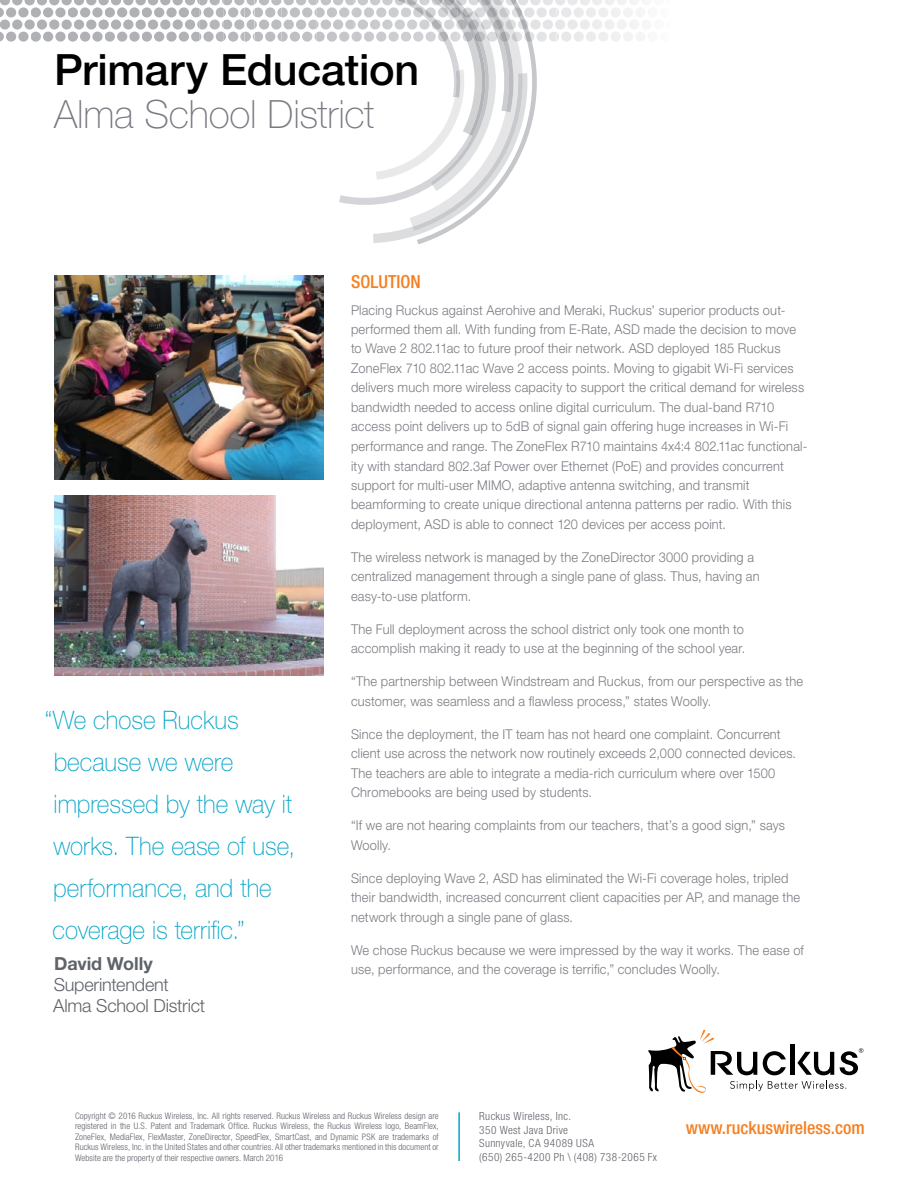
<style>
.page{position:relative;width:918px;height:1188px;background:#fff}
.page>*{position:absolute;margin:0;border:0;box-sizing:border-box;transform-origin:0 0}
.t1{font:500 43.2px "Helvetica Neue LT Std";letter-spacing:-.005em;color:#000}
.t2{font:100 39px "Helvetica Neue LT Std";letter-spacing:-.01em;color:#787b81}
.t3{font:100 25.5px/42px "Helvetica Neue LT Std";color:#00a4c7;scale:.95 1}
.t4{font:300 18px/21px "Helvetica Neue LT Std";letter-spacing:-.01em;color:#5f636a}
.t5{font:500 condensed 18px "Helvetica Neue LT Std";color:#f58021}
.t6{font:700 18px "Helvetica Neue LT Std";letter-spacing:-.005em;color:#5f636a}
.t7{font:300 13.5px/19.5px "Helvetica Neue LT Std";letter-spacing:.015em;color:#787b81;scale:.95 1}
.t8{font:300 condensed 11.25px/13.5px "Helvetica Neue LT Std";letter-spacing:.035em;color:#5f636a}
.t9{font:300 condensed 9px/10.5px "Helvetica Neue LT Std";letter-spacing:.005em;color:#5f636a;text-align:justify}
</style>
<div class="page">
<div style="left:0;top:0;width:10px;height:5px;background:#afb1b5"></div>
<div style="left:12px;top:0;width:10px;height:5px;background:#afb1b5"></div>
<svg style="left:24px;top:0;width:11px;height:5px"></svg>
<div style="left:37px;top:0;width:10px;height:5px;background:#afb1b5"></div>
<div style="left:49px;top:0;width:10px;height:5px;background:#afb1b5"></div>
<div style="left:62px;top:0;width:10px;height:5px;background:#afb1b5"></div>
<div style="left:74px;top:0;width:10px;height:5px;background:#afb1b5"></div>
<div style="left:86px;top:0;width:10px;height:5px;background:#afb1b5"></div>
<div style="left:99px;top:0;width:10px;height:5px;background:#afb1b5"></div>
<div style="left:111px;top:0;width:10px;height:5px;background:#afb1b5"></div>
<div style="left:123px;top:0;width:10px;height:5px;background:#afb1b5"></div>
<div style="left:136px;top:0;width:10px;height:5px;background:#afb1b5"></div>
<div style="left:148px;top:0;width:10px;height:5px;background:#afb1b5"></div>
<svg style="left:160px;top:0;width:11px;height:5px"></svg>
<svg style="left:0;top:7px;width:4px;height:10px"></svg>
<svg style="left:6px;top:7px;width:10px;height:10px"></svg>
<svg style="left:18px;top:7px;width:11px;height:10px"></svg>
<svg style="left:31px;top:7px;width:10px;height:10px"></svg>
<svg style="left:43px;top:7px;width:10px;height:10px"></svg>
<svg style="left:55px;top:7px;width:11px;height:10px"></svg>
<svg style="left:68px;top:7px;width:10px;height:10px"></svg>
<svg style="left:80px;top:7px;width:10px;height:10px"></svg>
<svg style="left:92px;top:7px;width:11px;height:10px"></svg>
<svg style="left:105px;top:7px;width:10px;height:10px"></svg>
<svg style="left:117px;top:7px;width:10px;height:10px"></svg>
<svg style="left:129px;top:7px;width:11px;height:10px"></svg>
<svg style="left:142px;top:7px;width:10px;height:10px"></svg>
<svg style="left:154px;top:7px;width:10px;height:10px"></svg>
<svg style="left:166px;top:7px;width:11px;height:10px"></svg>
<svg style="left:0;top:19px;width:10px;height:11px"></svg>
<svg style="left:12px;top:19px;width:10px;height:11px"></svg>
<svg style="left:24px;top:19px;width:11px;height:11px"></svg>
<svg style="left:37px;top:19px;width:10px;height:11px"></svg>
<svg style="left:49px;top:19px;width:10px;height:11px"></svg>
<svg style="left:62px;top:19px;width:10px;height:11px"></svg>
<svg style="left:74px;top:19px;width:10px;height:11px"></svg>
<svg style="left:86px;top:19px;width:10px;height:11px"></svg>
<svg style="left:99px;top:19px;width:10px;height:11px"></svg>
<svg style="left:111px;top:19px;width:10px;height:11px"></svg>
<svg style="left:123px;top:19px;width:10px;height:11px"></svg>
<svg style="left:136px;top:19px;width:10px;height:11px"></svg>
<svg style="left:148px;top:19px;width:10px;height:11px"></svg>
<svg style="left:160px;top:19px;width:11px;height:11px"></svg>
<svg style="left:0;top:32px;width:4px;height:10px"></svg>
<div style="left:6px;top:32px;width:10px;height:10px;background:#afb1b5;border-radius:5px"></div>
<svg style="left:18px;top:32px;width:11px;height:10px"></svg>
<div style="left:31px;top:32px;width:10px;height:10px;background:#afb1b5;border-radius:5px"></div>
<div style="left:43px;top:32px;width:10px;height:10px;background:#afb1b5;border-radius:5px"></div>
<svg style="left:55px;top:32px;width:11px;height:10px"></svg>
<div style="left:68px;top:32px;width:10px;height:10px;background:#afb1b5;border-radius:5px"></div>
<div style="left:80px;top:32px;width:10px;height:10px;background:#afb1b5;border-radius:5px"></div>
<svg style="left:92px;top:32px;width:11px;height:10px"></svg>
<div style="left:105px;top:32px;width:10px;height:10px;background:#afb1b5;border-radius:5px"></div>
<div style="left:117px;top:32px;width:10px;height:10px;background:#afb1b5;border-radius:5px"></div>
<svg style="left:129px;top:32px;width:11px;height:10px"></svg>
<div style="left:142px;top:32px;width:10px;height:10px;background:#afb1b5;border-radius:5px"></div>
<div style="left:154px;top:32px;width:10px;height:10px;background:#afb1b5;border-radius:5px"></div>
<svg style="left:166px;top:32px;width:11px;height:10px"></svg>
<svg style="left:173px;top:0;width:464px;height:243px"></svg>
<svg style="left:648px;top:1030px;width:215px;height:63px"></svg>
<hr style="left:458px;top:1112px;width:2px;height:49px;background:#00a4c7">
<img style="left:54px;top:275px;width:270px;height:204px">
<img style="left:54px;top:496px;width:270px;height:180px">
<h1 class="t1" style="left:54px;top:44px;width:367px">Primary Education</h1>
<h2 class="t2" style="left:54px;top:92px;width:322px">Alma School District</h2>
<h3 class="t3" style="left:53px;top:699px;width:257px;text-indent:-8px">“We chose Ruckus because we were impressed by the way it works. The ease of use, performance, and the coverage is terrific.”</h3>
<h3 class="t6" style="left:54px;top:953px;width:100px">David Wolly</h3>
<h3 class="t4" style="left:53px;top:974px;width:154px">Superintendent<br>Alma School District</h3>
<h3 class="t5" style="left:351px;top:271px;width:71px">SOLUTION</h3>
<p class="t7" style="left:351px;top:300px;width:482px">Placing Ruckus against Aerohive and Meraki, Ruckus’ superior products out&shy;performed them all. With funding from E-Rate, ASD made the decision to move to Wave 2 802.11ac to future proof their network. ASD deployed 185 Ruckus ZoneFlex 710 802.11ac Wave 2 access points. Moving to gigabit Wi-Fi services delivers much more wireless capacity to support the critical demand for wireless bandwidth needed to access online digital curriculum. The dual-band R710 access point delivers up to 5dB of signal gain offering huge increases in Wi-Fi performance and range. The ZoneFlex R710 maintains 4x4:4 802.11ac functional&shy;ity with standard 802.3af Power over Ethernet (PoE) and provides concurrent support for multi-user MIMO, adaptive antenna switching, and transmit beamforming to create unique directional antenna patterns per radio. With this deployment, ASD is able to connect 120 devices per access point.</p>
<p class="t7" style="left:351px;top:547px;width:432px">The wireless network is managed by the ZoneDirector 3000 providing a centralized management through a single pane of glass. Thus, having an easy-to-use platform.</p>
<p class="t7" style="left:351px;top:619px;width:417px">The Full deployment across the school district only took one month to accomplish making it ready to use at the beginning of the school year.</p>
<p class="t7" style="left:351px;top:672px;width:477px">“The partnership between Windstream and Ruckus, from our perspective as the customer, was seamless and a flawless process,” states Woolly.</p>
<p class="t7" style="left:351px;top:724px;width:470px">Since the deployment, the IT team has not heard one complaint. Concurrent client use across the network now routinely exceeds 2,000 connected devices.<br>The teachers are able to integrate a media-rich curriculum where over 1500<br>Chromebooks are being used by students.</p>
<p class="t7" style="left:351px;top:816px;width:458px">“If we are not hearing complaints from our teachers, that’s a good sign,” says<br>Woolly.</p>
<p class="t7" style="left:351px;top:868px;width:474px">Since deploying Wave 2, ASD has eliminated the Wi-Fi coverage holes, tripled their bandwidth, increased concurrent client capacities per AP, and manage the network through a single pane of glass.</p>
<p class="t7" style="left:351px;top:940px;width:478px">We chose Ruckus because we were impressed by the way it works. The ease of use, performance, and the coverage is terrific,” concludes Woolly.</p>
<p class="t9" style="left:75px;top:1110px;width:365px">Copyright © 2016 Ruckus Wireless, Inc. All rights reserved. Ruckus Wireless and Ruckus Wireless design are registered in the U.S. Patent and Trademark Office. Ruckus Wireless, the Ruckus Wireless logo, BeamFlex, ZoneFlex, MediaFlex, FlexMaster, ZoneDirector, SpeedFlex, SmartCast, and Dynamic PSK are trademarks of Ruckus Wireless, Inc. in the United States and other countries. All other trademarks mentioned in this document or Website are the property of their respective owners. March 2016</p>
<p class="t8" style="left:479px;top:1109px;width:179px">Ruckus Wireless, Inc.<br>350 West Java Drive<br>Sunnyvale, CA 94089 USA<br>(650) 265-4200 Ph \ (408) 738-2065 Fx</p>
<h3 class="t5" style="left:686px;top:1117px;width:181px">www.ruckuswireless.com</h3>
</div>
